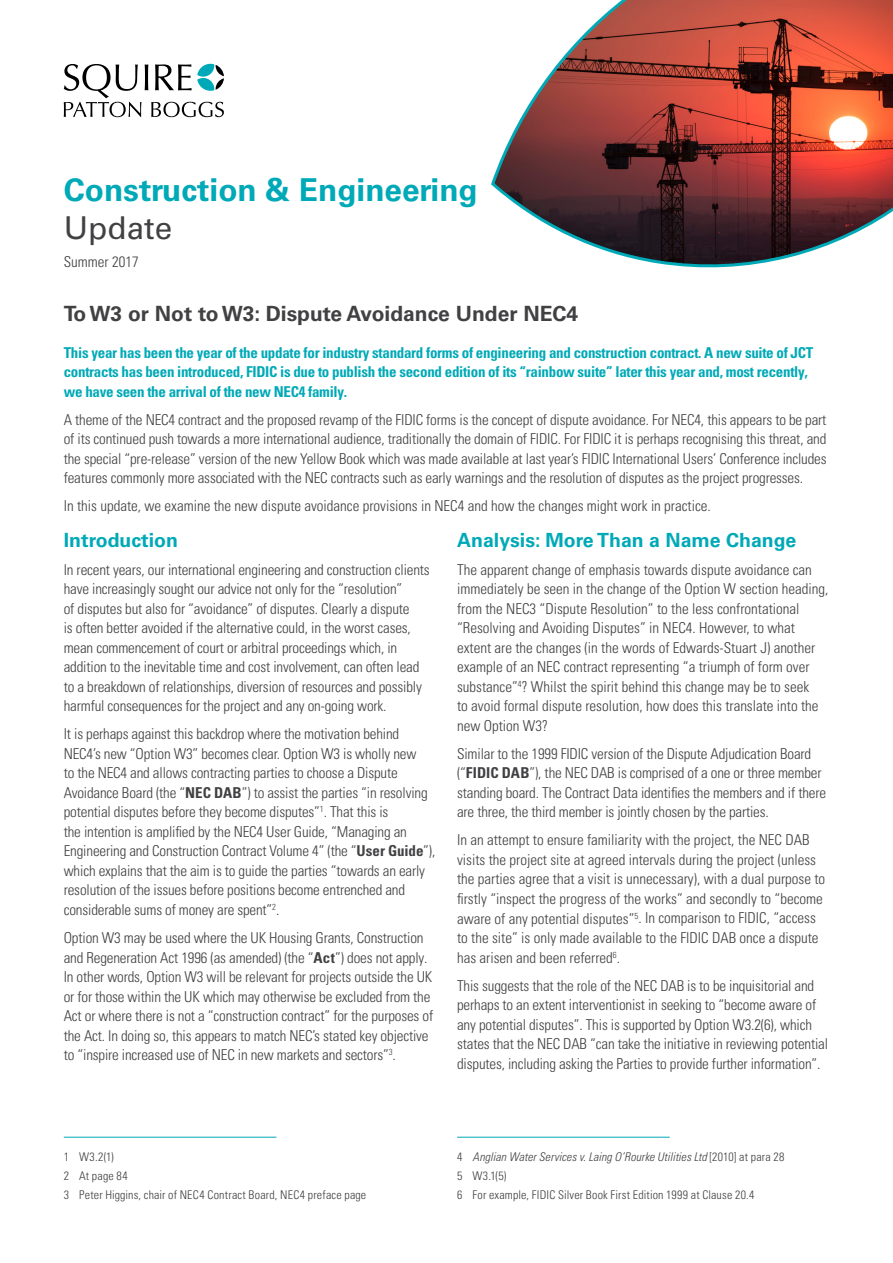
<style>
.page{position:relative;width:893px;height:1263px;background:#fff}
.page>*{position:absolute;margin:0;border:0;box-sizing:border-box;transform-origin:0 0}
.t1{font:700 31.5px "Univers LTCYR 65";color:#00a9b7}
.t2{font:31.5px "Univers LTCYR 55 Roman";color:#414042}
.t3{font:700 21px "Univers LTCYR 65";color:#414042}
.t4{font:700 19.5px "Univers LTCYR 65";color:#00a9b7}
.t5{font:15px/19.5px "Univers LTCYR 47 Light Cond";letter-spacing:-.01em;color:#414042}
.t6{font:15px/19.5px "Univers LTCYR 67 Bold Cond";letter-spacing:-.02em;color:#00a9b7}
.t7{font:12px/19.2px "Univers LTCYR 47 Light Cond";letter-spacing:.015em;color:#414042}
.t8{font:12px "Univers LTCYR 47 Light Cond Obl";letter-spacing:.005em;color:#414042}
.s1{font-family:"Univers LTCYR 67 Bold Cond"}
.s2{font-family:"Univers LTCYR 47 Light Cond"}
</style>
<div class="page">
<svg style="left:491px;top:0;width:402px;height:268px"></svg>
<hr style="left:64px;top:1137px;width:212px;height:1px;background:#00a9b7">
<hr style="left:457px;top:1137px;width:213px;height:1px;background:#00a9b7">
<svg style="left:64px;top:64px;width:160px;height:53px"></svg>
<h1 class="t1" style="left:64px;top:168px;width:416px">Construction &amp; Engineering</h1>
<h1 class="t2" style="left:64px;top:206px;width:110px">Update</h1>
<p class="t5" style="left:64px;top:251px;width:76px">Summer 2017</p>
<h2 class="t3" style="left:64px;top:299px;width:516px">To W3 or Not to W3: Dispute Avoidance Under NEC4</h2>
<p class="t6" style="left:64px;top:343px;width:751px">This year has been the year of the update for industry standard forms of engineering and construction contract. A new suite of JCT contracts has been introduced, FIDIC is due to publish the second edition of its “rainbow suite” later this year and, most recently, we have seen the arrival of the new NEC4 family.</p>
<p class="t5" style="left:64px;top:409px;width:764px;text-align:justify">A theme of the NEC4 contract and the proposed revamp of the FIDIC forms is the concept of dispute avoidance. For NEC4, this appears to be part of its continued push towards a more international audience, traditionally the domain of FIDIC. For FIDIC it is perhaps recognising this threat, and the special “pre-release” version of the new Yellow Book which was made available at last year’s FIDIC International Users’ Conference includes features commonly more associated with the NEC contracts such as early warnings and the resolution of disputes as the project progresses.</p>
<p class="t5" style="left:64px;top:496px;width:649px">In this update, we examine the new dispute avoidance provisions in NEC4 and how the changes might work in practice.</p>
<h3 class="t4" style="left:64px;top:526px;width:116px">Introduction</h3>
<p class="t5" style="left:64px;top:559px;width:367px">In recent years, our international engineering and construction clients have increasingly sought our advice not only for the “resolution”<br>of disputes but also for “avoidance” of disputes. Clearly a dispute<br>is often better avoided if the alternative could, in the worst cases, mean commencement of court or arbitral proceedings which, in addition to the inevitable time and cost involvement, can often lead to a breakdown of relationships, diversion of resources and possibly harmful consequences for the project and any on-going work.</p>
<p class="t5" style="left:64px;top:724px;width:373px">It is perhaps against this backdrop where the motivation behind NEC4’s new “Option W3” becomes clear. Option W3 is wholly new<br>to the NEC4 and allows contracting parties to choose a Dispute Avoidance Board (the “<span class="s1">NEC DAB</span>”) to assist the parties “in resolving potential disputes before they become disputes”<sup>1</sup>. That this is<br>the intention is amplified by the NEC4 User Guide, “Managing an Engineering and Construction Contract Volume 4” (the “<span class="s1">User Guide</span>”), which explains that the aim is to guide the parties “towards an early resolution of the issues before positions become entrenched and considerable sums of money are spent”<sup>2</sup>.</p>
<p class="t5" style="left:64px;top:927px;width:371px">Option W3 may be used where the UK Housing Grants, Construction and Regeneration Act 1996 (as amended) (the “<span class="s1">Act</span>”) does not apply.<br>In other words, Option W3 will be relevant for projects outside the UK or for those within the UK which may otherwise be excluded from the Act or where there is not a “construction contract” for the purposes of the Act. In doing so, this appears to match NEC’s stated key objective to “inspire increased use of NEC in new markets and sectors”<sup>3</sup>.</p>
<h3 class="t4" style="left:457px;top:526px;width:341px">Analysis: More Than a Name Change</h3>
<p class="t5" style="left:457px;top:559px;width:373px">The apparent change of emphasis towards dispute avoidance can immediately be seen in the change of the Option W section heading, from the NEC3 “Dispute Resolution” to the less confrontational “Resolving and Avoiding Disputes” in NEC4. However, to what extent are the changes (in the words of Edwards-Stuart J) another example of an NEC contract representing “a triumph of form over substance”<sup>4</sup>? Whilst the spirit behind this change may be to seek<br>to avoid formal dispute resolution, how does this translate into the new Option W3?</p>
<p class="t5" style="left:457px;top:743px;width:370px">Similar to the 1999 FIDIC version of the Dispute Adjudication Board (“<span class="s1">FIDIC DAB</span>”), the NEC DAB is comprised of a one or three member standing board. The Contract Data identifies the members and if there are three, the third member is jointly chosen by the parties.</p>
<p class="t5" style="left:457px;top:830px;width:370px">In an attempt to ensure familiarity with the project, the NEC DAB visits the project site at agreed intervals during the project (unless the parties agree that a visit is unnecessary), with a dual purpose to firstly “inspect the progress of the works” and secondly to “become aware of any potential disputes”<sup>5</sup>. In comparison to FIDIC, “access to the site” is only made available to the FIDIC DAB once a dispute has arisen and been referred<sup>6</sup>.</p>
<p class="t5" style="left:457px;top:975px;width:372px">This suggests that the role of the NEC DAB is to be inquisitorial and perhaps to an extent interventionist in seeking to “become aware of any potential disputes”. This is supported by Option W3.2(6), which states that the NEC DAB “can take the initiative in reviewing potential disputes, including asking the Parties to provide further information”.</p>
<p class="t7" style="left:64px;top:1146px;width:304px">1 W3.2(1)<br>2 At page 84<br>3 Peter Higgins, chair of NEC4 Contract Board, NEC4 preface page</p>
<p class="t8" style="left:457px;top:1148px;width:329px"><span class="s2">4</span> Anglian Water Services v. Laing O’Rourke Utilities Ltd <span class="s2">[2010] at para 28</span></p>
<p class="t7" style="left:457px;top:1165px;width:299px">5 W3.1(5)<br>6 For example, FIDIC Silver Book First Edition 1999 at Clause 20.4</p>
</div>
